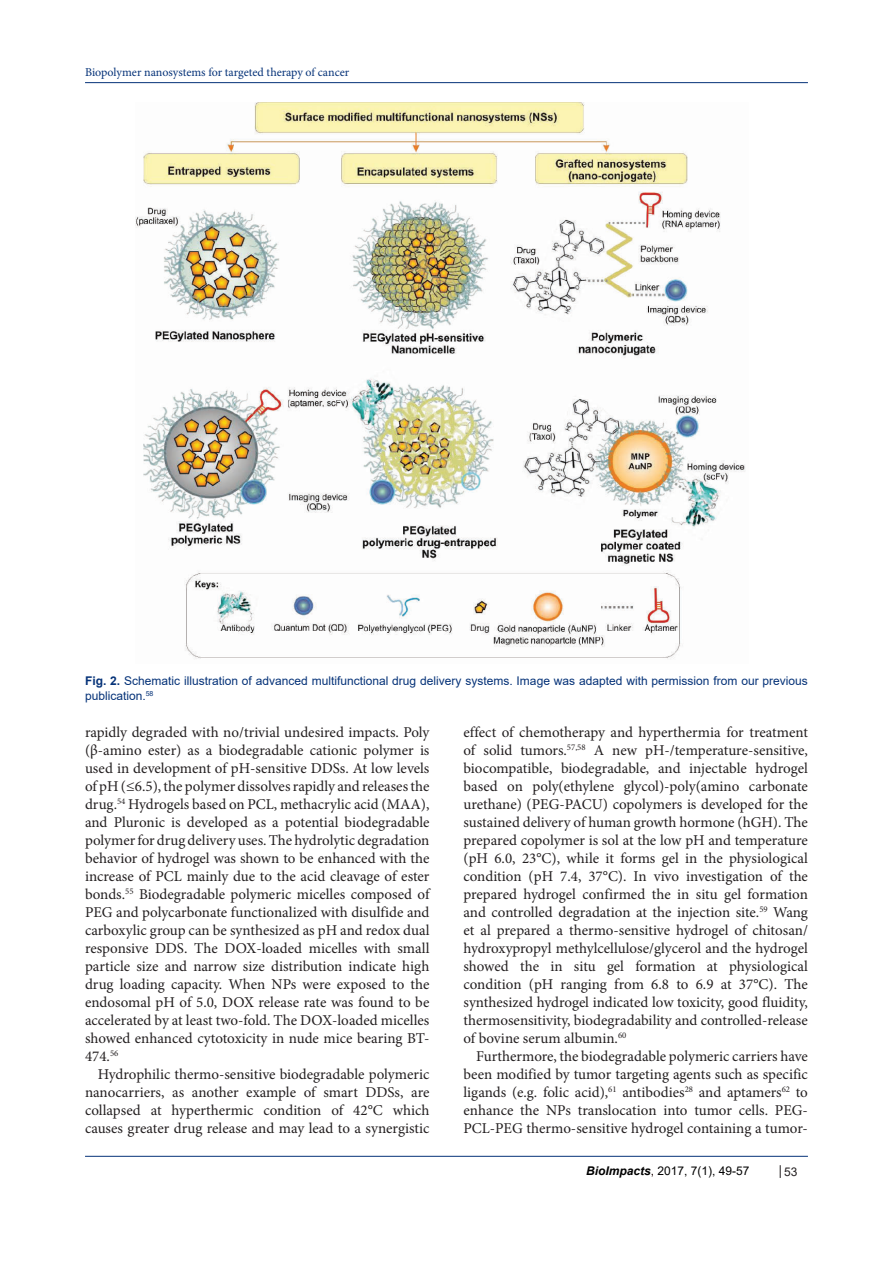
<style>
.page{position:relative;width:893px;height:1263px;background:#fff}
.page>*{position:absolute;margin:0;border:0;box-sizing:border-box;transform-origin:0 0}
.t1{font:15px/18px "Minion Pro";color:#231f20;text-align:justify}
.t2{font:12px/15px "Arial";color:#053278}
.t3{font:12px "Minion Pro";letter-spacing:-.005em;color:#053278}
.t4{font:12px "Arial";color:#000}
.t5{font:12px "Arial";color:#231f20}
.s1{font-weight:700}
.s2{font-weight:700;font-style:italic}
.s3{color:#150000}
</style>
<div class="page">
<hr style="left:85px;top:82px;width:723px;height:1px;background:#053278">
<hr style="left:85px;top:1156px;width:723px;height:1px;background:#053278">
<svg style="left:780px;top:1165px;width:1px;height:13px"></svg>
<img style="left:135px;top:102px;width:610px;height:557px">
<p class="t3" style="left:85px;top:64px;width:266px">Biopolymer nanosystems for targeted therapy of cancer</p>
<p class="t2" style="left:85px;top:673px;width:724px"><span class="s1">Fig. 2.</span> Schematic illustration of advanced multifunctional drug delivery systems. Image was adapted with permission from our previous publication.<sup>58</sup></p>
<p class="t1" style="left:85px;top:723px;width:346px">rapidly degraded with no/trivial undesired impacts. Poly (β-amino ester) as a biodegradable cationic polymer is used in development of pH-sensitive DDSs. At low levels of pH (≤6.5), the polymer dissolves rapidly and releases the drug.<sup>54</sup> Hydrogels based on PCL, methacrylic acid (MAA), and Pluronic is developed as a potential biodegradable polymer for drug delivery uses. The hydrolytic degradation behavior of hydrogel was shown to be enhanced with the increase of PCL mainly due to the acid cleavage of ester bonds.<sup>55</sup> Biodegradable polymeric micelles composed of PEG and polycarbonate functionalized with disulfide and carboxylic group can be synthesized as pH and redox dual responsive DDS. The DOX-loaded micelles with small particle size and narrow size distribution indicate high drug loading capacity. When NPs were exposed to the endosomal pH of 5.0, DOX release rate was found to be accelerated by at least two-fold. The DOX-loaded micelles showed enhanced cytotoxicity in nude mice bearing BT-474.<sup>56</sup></p>
<p class="t1" style="left:85px;top:1065px;width:346px;text-indent:13px">Hydrophilic thermo-sensitive biodegradable polymeric nanocarriers, as another example of smart DDSs, are collapsed at hyperthermic condition of 42°C which causes greater drug release and may lead to a synergistic</p>
<p class="t1" style="left:463px;top:723px;width:346px">effect of chemotherapy and hyperthermia for treatment of solid tumors.<sup>57,58</sup> A new pH-/temperature-sensitive, biocompatible, biodegradable, and injectable hydrogel based on poly(ethylene glycol)-poly(amino carbonate urethane) (PEG-PACU) copolymers is developed for the sustained delivery of human growth hormone (hGH). The prepared copolymer is sol at the low pH and temperature (pH 6.0, 23°C), while it forms gel in the physiological condition (pH 7.4, 37°C). In vivo investigation of the prepared hydrogel confirmed the in situ gel formation and controlled degradation at the injection site.<sup>59</sup> Wang et al prepared a thermo-sensitive hydrogel of chitosan/ hydroxypropyl methylcellulose/glycerol and the hydrogel showed the in situ gel formation at physiological condition (pH ranging from 6.8 to 6.9 at 37°C). The synthesized hydrogel indicated low toxicity, good fluidity, thermosensitivity, biodegradability and controlled-release of bovine serum albumin.<sup>60</sup></p>
<p class="t1" style="left:463px;top:1047px;width:346px;text-indent:13px">Furthermore, the biodegradable polymeric carriers have been modified by tumor targeting agents such as specific ligands (e.g. folic acid),<sup>61</sup> antibodies<sup>28</sup> and aptamers<sup>62</sup> to enhance the NPs translocation into tumor cells. PEG-PCL-PEG thermo-sensitive hydrogel containing a tumor-</p>
<p class="t4" style="left:586px;top:1163px;width:165px"><span class="s2">BioImpacts</span><span class="s3">,</span> 2017, 7(1), 49-57</p>
<p class="t5" style="left:784px;top:1164px;width:15px">53</p>
</div>
